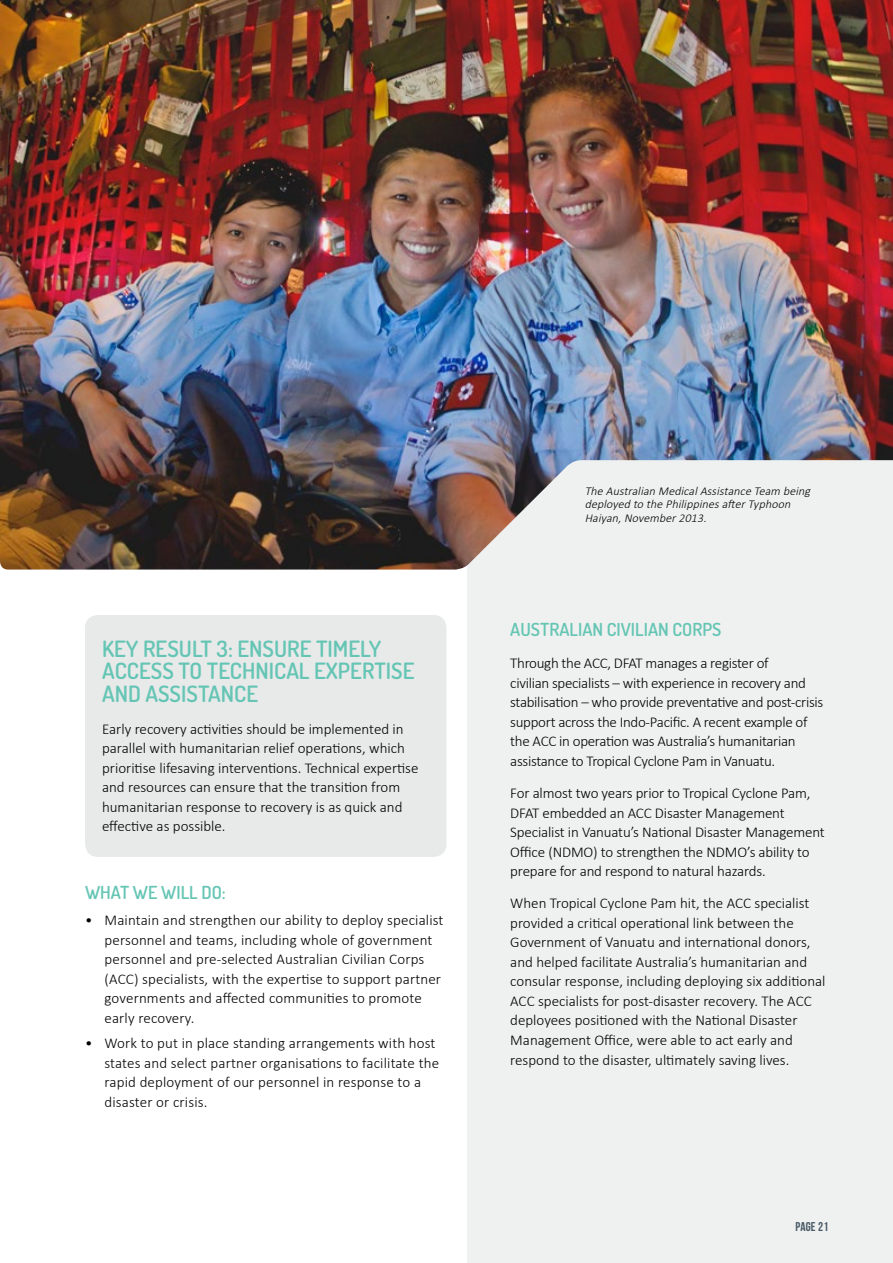
<style>
.page{position:relative;width:893px;height:1263px;background:#fff}
.page>*{position:absolute;margin:0;border:0;box-sizing:border-box;transform-origin:0 0}
.t1{font:600 22.5px/22.5px "Dosis";color:#65c5b4}
.t2{font:600 18px "Dosis";color:#65c5b4}
.Body{font:300 15px/19.5px "Calibri";color:#000}
.Body-2{font:300 15px/19.5px "Calibri";letter-spacing:-.02em;color:#000}
.t3{font:12.75px "Bebas Neue";letter-spacing:.02em;color:#485865}
.Captions{font:italic 300 12px/13.5px "Calibri";color:#000}
</style>
<div class="page">
<div style="left:468px;top:0;width:425px;height:1263px;background:#eff1f0"></div>
<div style="left:85px;top:615px;width:361px;height:242px;background:#e8eaea;border-radius:13px"></div>
<img style="left:0;top:0;width:893px;height:569px">
<h2 class="t1" style="left:102px;top:637px;width:314px">KEY RESULT 3: ENSURE TIMELY<br>ACCESS TO TECHNICAL EXPERTISE<br>AND ASSISTANCE</h2>
<p class="Body" style="left:102px;top:718px;width:318px">Early recovery activities should be implemented in parallel with humanitarian relief operations, which prioritise lifesaving interventions. Technical expertise and resources can ensure that the transition from humanitarian response to recovery is as quick and effective as possible.</p>
<h3 class="t2" style="left:85px;top:881px;width:142px">WHAT WE WILL DO:</h3>
<p class="Body" style="left:105px;top:909px;width:341px;text-indent:-20px">• Maintain and strengthen our ability to deploy specialist personnel and teams, including whole of government personnel and pre-selected Australian Civilian Corps (ACC) specialists, with the expertise to support partner governments and affected communities to promote early recovery.</p>
<p class="Body" style="left:105px;top:1033px;width:336px;text-indent:-20px">• Work to put in place standing arrangements with host states and select partner organisations to facilitate the rapid deployment of our personnel in response to a disaster or crisis.</p>
<p class="Captions" style="left:585px;top:483px;width:230px">The Australian MedicalAssistance Team being deployed to the PhilippinesafterTyphoon<br>Haiyan,November2013.</p>
<h3 class="t2" style="left:510px;top:618px;width:213px">AUSTRALIAN CIVILIAN CORPS</h3>
<p class="Body-2" style="left:510px;top:653px;width:315px">Through the ACC, DFAT manages a register of<br>civilian specialists – with experience in recovery and stabilisation – who provide preventative and post-crisis support across the Indo-Pacific. A recent example of the ACC in operation was Australia’s humanitarian assistance to Tropical Cyclone Pam in Vanuatu.</p>
<p class="Body" style="left:510px;top:783px;width:316px">For almost two years prior to Tropical Cyclone Pam, DFAT embedded an ACC Disaster Management Specialist in Vanuatu’s National Disaster Management Office (NDMO) to strengthen the NDMO’s ability to prepare for and respond to natural hazards.</p>
<p class="Body" style="left:510px;top:893px;width:317px">When Tropical Cyclone Pam hit, the ACC specialist provided a critical operational link between the Government of Vanuatu and international donors, and helped facilitate Australia’s humanitarian and consular response, including deploying six additional ACC specialists for post-disaster recovery. The ACC deployees positioned with the National Disaster Management Office, were able to act early and respond to the disaster, ultimately saving lives.</p>
<p class="t3" style="left:795px;top:1219px;width:35px">PAGE 21</p>
</div>
